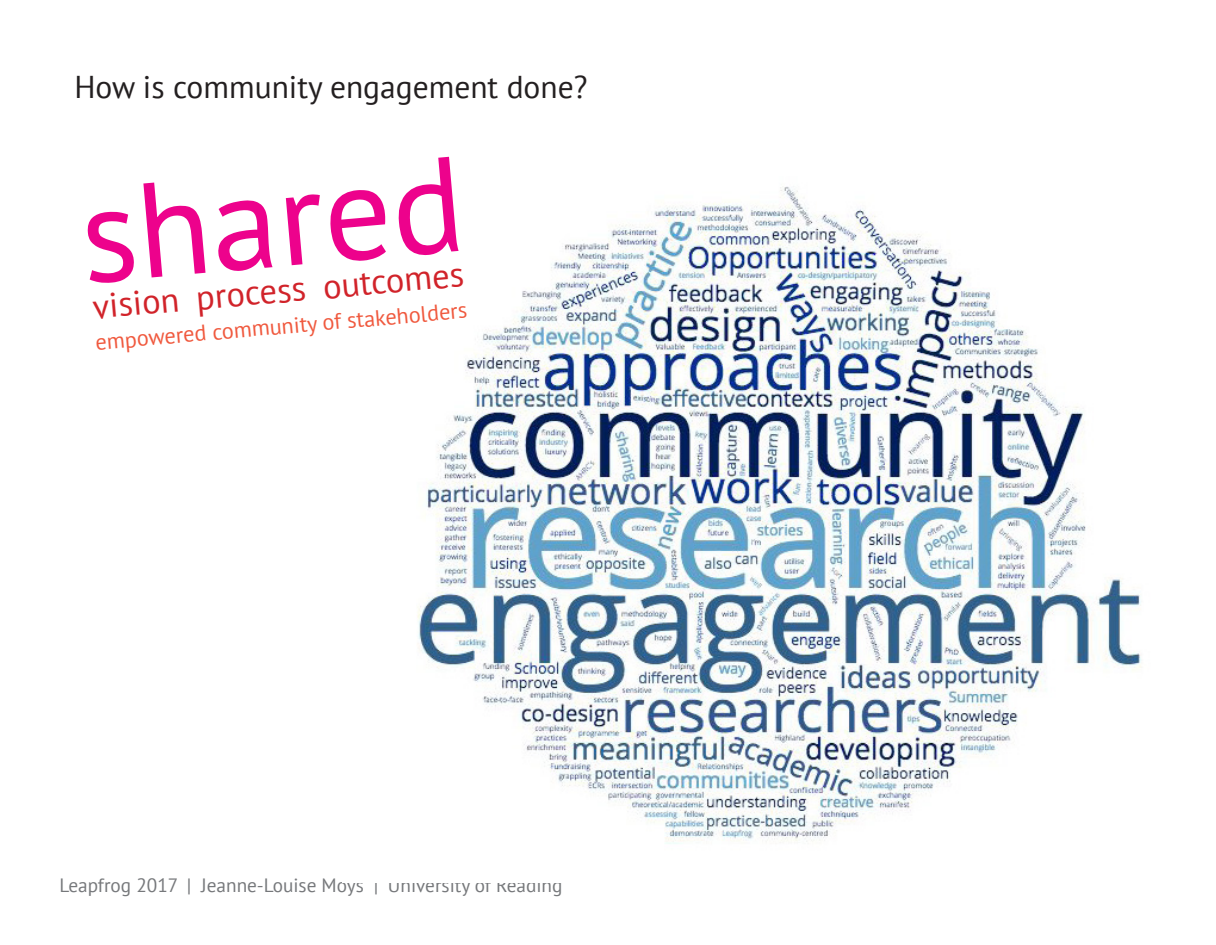
<style>
.page{position:relative;width:1216px;height:945px;background:#fff}
.page>*{position:absolute;margin:0;border:0;box-sizing:border-box;transform-origin:0 0}
.t1{font:134.75px "PT Sans";color:#ed028c}
.t2{font:34.48px "PT Sans";color:#d1232a}
.t3{font:31.5px "PT Sans";color:#231f20}
.t4{font:22.22px "PT Sans";color:#f0593e}
.t5{font:19.25px "PT Sans";color:#76787b}
</style>
<div class="page">
<img style="left:417px;top:186px;width:725px;height:658px">
<p class="t3" style="left:74px;top:67px;width:514px">How is community engagement done?</p>
<p class="t1" style="left:73px;top:150px;width:386px;rotate:-5deg">shared</p>
<p class="t2" style="left:91px;top:285px;width:374px;rotate:-5deg">vision process outcomes</p>
<p class="t4" style="left:94px;top:328px;width:374px;rotate:-5deg">empowered community of stakeholders</p>
<p class="t5" style="left:60px;top:873px;width:504px">Leapfrog 2017 | Jeanne-Louise Moys | University of Reading</p>
</div>
